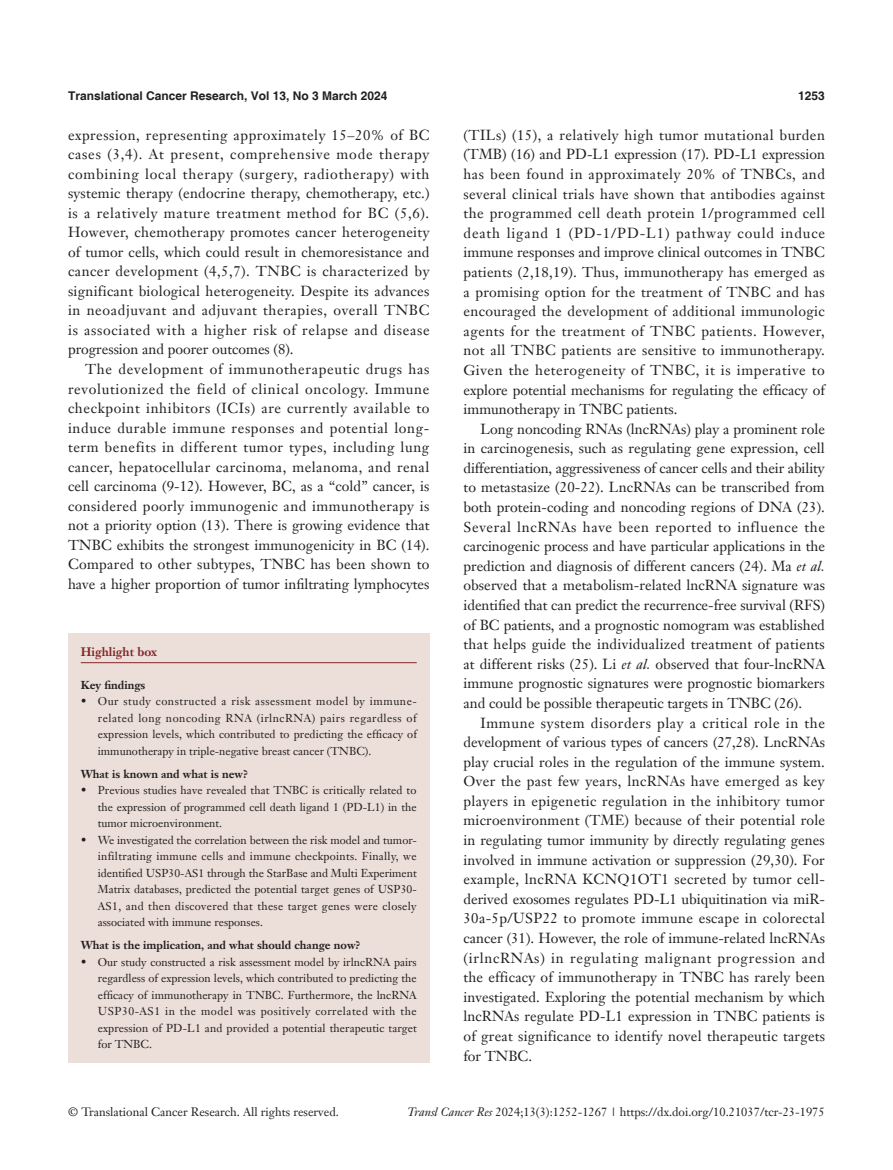
<style>
.page{position:relative;width:893px;height:1170px;background:#fff}
.page>*{position:absolute;margin:0;border:0;box-sizing:border-box;transform-origin:0 0}
.t1{font:14.25px/19.6px "Janson Text LT";color:#231f20;text-align:justify}
.t2{font:12px "Janson Text LT";color:#231f20}
.t3{font:700 12px "Helvetica";color:#231f20}
.Cite{font:700 12px "Janson Text LT";color:#812627}
.box-zhengwen{font:11.25px/16.5px "Janson Text LT";color:#231f20;text-align:justify}
.box-biaoti-1_5mm{font:700 11.25px "Janson Text LT";color:#231f20}
.box-biaoti{font:700 11.25px "Janson Text LT";color:#231f20}
.s1{font-style:italic}
</style>
<div class="page">
<div style="left:68px;top:633px;width:361px;height:429px;background:#ecdfd9"></div>
<hr style="left:81px;top:662px;width:336px;height:1px;background:#812627">
<p class="t3" style="left:68px;top:88px;width:321px">Translational Cancer Research, Vol 13, No 3 March 2024</p>
<p class="t3" style="left:798px;top:88px;width:28px">1253</p>
<p class="t1" style="left:68px;top:125px;width:363px">expression, representing approximately 15–20% of BC cases (3,4). At present, comprehensive mode therapy combining local therapy (surgery, radiotherapy) with systemic therapy (endocrine therapy, chemotherapy, etc.) is a relatively mature treatment method for BC (5,6).<br>However, chemotherapy promotes cancer heterogeneity of tumor cells, which could result in chemoresistance and cancer development (4,5,7). TNBC is characterized by significant biological heterogeneity. Despite its advances in neoadjuvant and adjuvant therapies, overall TNBC is associated with a higher risk of relapse and disease progression and poorer outcomes (8).</p>
<p class="t1" style="left:68px;top:359px;width:363px;text-indent:17px">The development of immunotherapeutic drugs has revolutionized the field of clinical oncology. Immune checkpoint inhibitors (ICIs) are currently available to induce durable immune responses and potential long&shy;term benefits in different tumor types, including lung cancer, hepatocellular carcinoma, melanoma, and renal cell carcinoma (9-12). However, BC, as a “cold” cancer, is considered poorly immunogenic and immunotherapy is not a priority option (13). There is growing evidence that TNBC exhibits the strongest immunogenicity in BC (14).<br>Compared to other subtypes, TNBC has been shown to have a higher proportion of tumor infiltrating lymphocytes</p>
<p class="Cite" style="left:81px;top:644px;width:78px">Highlight box</p>
<p class="box-biaoti" style="left:81px;top:677px;width:66px">Key findings</p>
<p class="box-zhengwen" style="left:98px;top:693px;width:321px;text-indent:-17px">• Our study constructed a risk assessment model by immune&shy;related long noncoding RNA (irlncRNA) pairs regardless of expression levels, which contributed to predicting the efficacy of immunotherapy in triple-negative breast cancer (TNBC).</p>
<p class="box-biaoti-1_5mm" style="left:81px;top:766px;width:169px">What is known and what is new?</p>
<p class="box-zhengwen" style="left:98px;top:781px;width:320px;text-indent:-17px">• Previous studies have revealed that TNBC is critically related to the expression of programmed cell death ligand 1 (PD-L1) in the tumor microenvironment.</p>
<p class="box-zhengwen" style="left:98px;top:831px;width:321px;text-indent:-17px">• We investigated the correlation between the risk model and tumor&shy;infiltrating immune cells and immune checkpoints. Finally, we identified USP30-AS1 through the StarBase and Multi Experiment Matrix databases, predicted the potential target genes of USP30- AS1, and then discovered that these target genes were closely associated with immune responses.</p>
<p class="box-biaoti-1_5mm" style="left:81px;top:937px;width:281px">What is the implication, and what should change now?</p>
<p class="box-zhengwen" style="left:98px;top:953px;width:321px;text-indent:-17px">• Our study constructed a risk assessment model by irlncRNA pairs regardless of expression levels, which contributed to predicting the efficacy of immunotherapy in TNBC. Furthermore, the lncRNA USP30-AS1 in the model was positively correlated with the expression of PD-L1 and provided a potential therapeutic target for TNBC.</p>
<p class="t1" style="left:463px;top:125px;width:363px">(TILs) (15), a relatively high tumor mutational burden (TMB) (16) and PD-L1 expression (17). PD-L1 expression has been found in approximately 20% of TNBCs, and several clinical trials have shown that antibodies against the programmed cell death protein 1/programmed cell death ligand 1 (PD-1/PD-L1) pathway could induce immune responses and improve clinical outcomes in TNBC patients (2,18,19). Thus, immunotherapy has emerged as a promising option for the treatment of TNBC and has encouraged the development of additional immunologic agents for the treatment of TNBC patients. However, not all TNBC patients are sensitive to immunotherapy.<br>Given the heterogeneity of TNBC, it is imperative to explore potential mechanisms for regulating the efficacy of immunotherapy in TNBC patients.</p>
<p class="t1" style="left:463px;top:419px;width:363px;text-indent:17px">Long noncoding RNAs (lncRNAs) play a prominent role in carcinogenesis, such as regulating gene expression, cell differentiation, aggressiveness of cancer cells and their ability to metastasize (20-22). LncRNAs can be transcribed from both protein-coding and noncoding regions of DNA (23).<br>Several lncRNAs have been reported to influence the carcinogenic process and have particular applications in the prediction and diagnosis of different cancers (24). Ma <span class="s1">et al. </span>observed that a metabolism-related lncRNA signature was identified that can predict the recurrence-free survival (RFS) of BC patients, and a prognostic nomogram was established that helps guide the individualized treatment of patients at different risks (25). Li <span class="s1">et al.</span> observed that four-lncRNA immune prognostic signatures were prognostic biomarkers and could be possible therapeutic targets in TNBC (26).</p>
<p class="t1" style="left:463px;top:712px;width:363px;text-indent:17px">Immune system disorders play a critical role in the development of various types of cancers (27,28). LncRNAs play crucial roles in the regulation of the immune system.<br>Over the past few years, lncRNAs have emerged as key players in epigenetic regulation in the inhibitory tumor microenvironment (TME) because of their potential role in regulating tumor immunity by directly regulating genes involved in immune activation or suppression (29,30). For example, lncRNA KCNQ1OT1 secreted by tumor cell&shy;derived exosomes regulates PD-L1 ubiquitination via miR-30a-5p/USP22 to promote immune escape in colorectal cancer (31). However, the role of immune-related lncRNAs (irlncRNAs) in regulating malignant progression and the efficacy of immunotherapy in TNBC has rarely been investigated. Exploring the potential mechanism by which lncRNAs regulate PD-L1 expression in TNBC patients is of great significance to identify novel therapeutic targets for TNBC.</p>
<p class="t2" style="left:68px;top:1104px;width:272px">© Translational Cancer Research. All rights reserved.</p>
<p class="t2" style="left:407px;top:1104px;width:419px"><span class="s1">Transl Cancer Res</span> 2024;13(3):1252-1267 | https://dx.doi.org/10.21037/tcr-23-1975</p>
</div>
